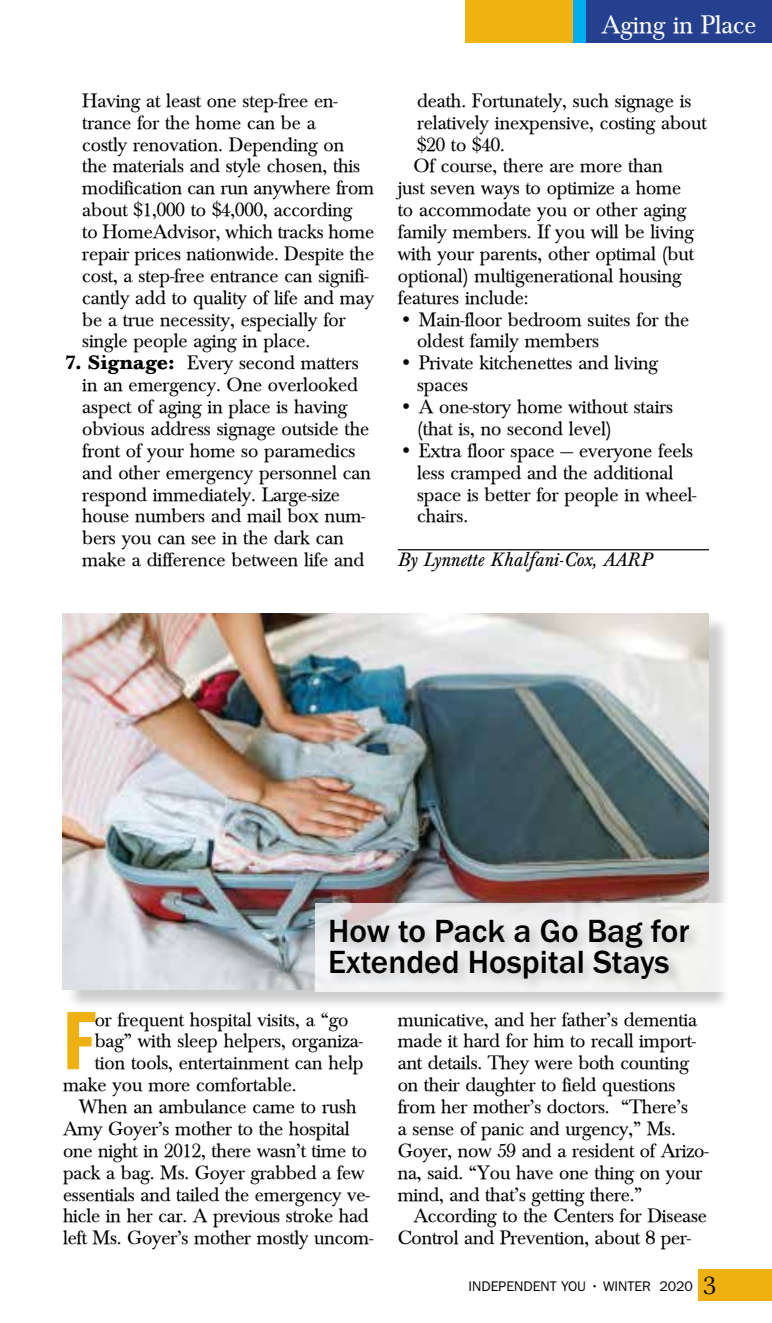
<style>
.page{position:relative;width:772px;height:1323px;background:#fff}
.page>*{position:absolute;margin:0;border:0;box-sizing:border-box;transform-origin:0 0}
.t1{font:85.75px "ITC Franklin Gothic Std Dm Cp";color:#eeb111}
.t2{font:700 33.25px/31.5px "Franklin Gothic";color:#000}
.t3{font:26.25px "Baskerville";color:#fff}
.t4{font:20.12px/21.9px "Baskerville";letter-spacing:-.005em;color:#000}
.t5{font:italic 20.12px "Baskerville";letter-spacing:-.01em;color:#000}
.t6{font:14px "ITC Franklin Gothic Std";color:#000}
.s1{font-weight:700}
.s2{font-family:"Kepler Std";font-weight:300;font-size:28px}
</style>
<div class="page">
<div style="left:65px;top:616px;width:666px;height:395px;background:#000;opacity:.2"></div>
<img style="left:63px;top:613px;width:646px;height:376px">
<div style="left:699px;top:1269px;width:73px;height:32px;background:#eeb111"></div>
<div style="left:466px;top:0;width:306px;height:42px;background:#25408f"></div>
<div style="left:466px;top:0;width:120px;height:42px;background:#f0b311"></div>
<div style="left:573px;top:0;width:13px;height:42px;background:#00aeef"></div>
<hr style="left:398px;top:549px;width:311px;height:1px;background:#000">
<svg style="left:315px;top:903px;width:416px;height:89px;fill:#efeff0"></svg>
<div style="left:328px;top:916px;width:376px;height:78px;background:#000;opacity:.2"></div>
<p class="t4" style="left:82px;top:90px;width:293px">Having at least one step-free en&shy;trance for the home can be a<br>costly renovation. Depending on<br>the materials and style chosen, this modification can run anywhere from about $1,000 to $4,000, according<br>to HomeAdvisor, which tracks home repair prices nationwide. Despite the cost, a step-free entrance can signifi&shy;cantly add to quality of life and may be a true necessity, especially for single people aging in place.</p>
<p class="t4" style="left:82px;top:352px;width:290px;text-indent:-18px"><span class="s1">7. Signage:</span> Every second matters in an emergency. One overlooked aspect of aging in place is having obvious address signage outside the front of your home so paramedics and other emergency personnel can respond immediately. Large-size house numbers and mail box num&shy;bers you can see in the dark can make a difference between life and</p>
<h3 class="t3" style="left:601px;top:10px;width:157px">Aging in Place</h3>
<p class="t4" style="left:417px;top:90px;width:276px">death. Fortunately, such signage is</p>
<p class="t4" style="left:417px;top:112px;width:291px">relatively inexpensive, costing about</p>
<p class="t4" style="left:417px;top:134px;width:89px">$20 to $40.</p>
<p class="t4" style="left:413px;top:155px;width:251px">Of course, there are more than</p>
<p class="t4" style="left:398px;top:177px;width:285px">just seven ways to optimize a home</p>
<p class="t4" style="left:398px;top:199px;width:290px">to accommodate you or other aging</p>
<p class="t4" style="left:398px;top:221px;width:298px">family members. If you will be living</p>
<p class="t4" style="left:398px;top:243px;width:298px">with your parents, other optimal (but</p>
<p class="t4" style="left:398px;top:265px;width:285px">optional) multigenerational housing</p>
<p class="t4" style="left:398px;top:287px;width:132px">features include:</p>
<p class="t4" style="left:417px;top:309px;width:274px;text-indent:-18px">• Main-floor bedroom suites for the oldest family members</p>
<p class="t4" style="left:417px;top:352px;width:242px;text-indent:-18px">• Private kitchenettes and living spaces</p>
<p class="t4" style="left:417px;top:396px;width:258px;text-indent:-18px">• A one-story home without stairs (that is, no second level)</p>
<p class="t4" style="left:417px;top:440px;width:281px;text-indent:-18px">• Extra floor space — everyone feels less cramped and the additional space is better for people in wheel&shy;chairs.</p>
<p class="t5" style="left:398px;top:549px;width:256px">By Lynnette Khalfani-Cox, AARP</p>
<h2 class="t2" style="left:328px;top:915px;width:363px">How to Pack a Go Bag for<br>Extended Hospital Stays</h2>
<h1 class="t1" style="left:63px;top:994px;width:34px">F</h1>
<p class="t4" style="left:95px;top:1009px;width:255px">or frequent hospital visits, a “go</p>
<p class="t4" style="left:95px;top:1030px;width:270px">bag” with sleep helpers, organiza-</p>
<p class="t4" style="left:95px;top:1052px;width:270px">tion tools, entertainment can help</p>
<p class="t4" style="left:63px;top:1074px;width:235px">make you more comfortable.</p>
<p class="t4" style="left:79px;top:1096px;width:279px">When an ambulance came to rush</p>
<p class="t4" style="left:63px;top:1118px;width:288px">Amy Goyer’s mother to the hospital</p>
<p class="t4" style="left:63px;top:1140px;width:306px">one night in 2012, there wasn’t time to</p>
<p class="t4" style="left:63px;top:1162px;width:303px">pack a bag. Ms. Goyer grabbed a few</p>
<p class="t4" style="left:63px;top:1184px;width:308px">essentials and tailed the emergency ve-</p>
<p class="t4" style="left:63px;top:1205px;width:307px">hicle in her car. A previous stroke had</p>
<p class="t4" style="left:63px;top:1227px;width:312px">left Ms. Goyer’s mother mostly uncom-</p>
<p class="t4" style="left:398px;top:1009px;width:312px">municative, and her father’s dementia made it hard for him to recall import&shy;ant details. They were both counting on their daughter to field questions from her mother’s doctors. “There’s<br>a sense of panic and urgency,” Ms.<br>Goyer, now 59 and a resident of Arizo&shy;na, said. “You have one thing on your mind, and that’s getting there.”</p>
<p class="t4" style="left:398px;top:1205px;width:311px;text-indent:16px">According to the Centers for Disease<br>Control and Prevention, about 8 per-</p>
<p class="t6" style="left:468px;top:1278px;width:249px">INDEPENDENT YOU • WINTER 2020 <span class="s2">3</span></p>
</div>
